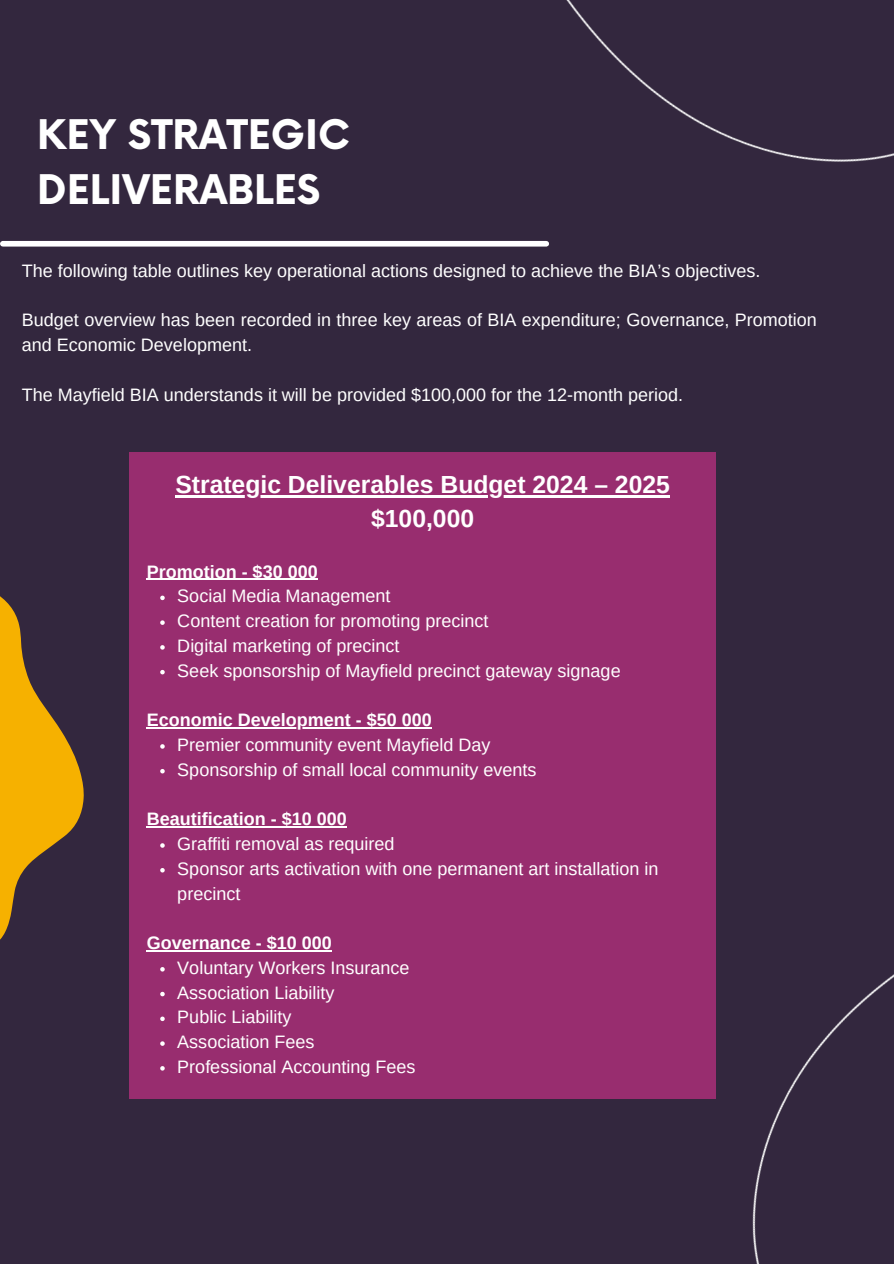
<style>
.page{position:relative;width:894px;height:1264px;background:#fff}
.page>*{position:absolute;margin:0;border:0;box-sizing:border-box;transform-origin:0 0}
.t1{font:700 39.75px/55.2px "Now";color:#fff}
.t2{font:700 24.75px/33.8px "Arimo";color:#fff;text-align:center}
.t3{font:18px/24.8px "Arimo";color:#fff}
.t4{font:700 18px "Arimo";color:#fff}
</style>
<div class="page">
<div style="left:0;top:0;width:893px;height:1263px;background:#33273e"></div>
<div style="left:3px;top:241px;width:543px;height:5px;background:#fff"></div>
<div style="left:129px;top:453px;width:586px;height:645px;background:#982d6f"></div>
<hr style="left:175px;top:495px;width:494px;height:2px;background:#fff">
<hr style="left:147px;top:578px;width:171px;height:2px;background:#fff">
<svg style="left:160px;top:595px;width:5px;height:5px"></svg>
<svg style="left:160px;top:620px;width:5px;height:5px"></svg>
<svg style="left:160px;top:645px;width:5px;height:4px"></svg>
<svg style="left:160px;top:670px;width:5px;height:4px"></svg>
<hr style="left:147px;top:727px;width:285px;height:1px;background:#fff">
<svg style="left:160px;top:744px;width:5px;height:4px"></svg>
<svg style="left:160px;top:769px;width:5px;height:4px"></svg>
<hr style="left:147px;top:826px;width:200px;height:1px;background:#fff">
<svg style="left:160px;top:843px;width:5px;height:4px"></svg>
<svg style="left:160px;top:868px;width:5px;height:4px"></svg>
<hr style="left:147px;top:950px;width:185px;height:1px;background:#fff">
<svg style="left:160px;top:967px;width:5px;height:4px"></svg>
<svg style="left:160px;top:991px;width:5px;height:5px"></svg>
<svg style="left:160px;top:1016px;width:5px;height:5px"></svg>
<svg style="left:160px;top:1041px;width:5px;height:4px"></svg>
<svg style="left:160px;top:1066px;width:5px;height:4px"></svg>
<img style="left:650px;top:639px;width:243px;height:624px">
<img style="left:566px;top:0;width:327px;height:162px">
<svg style="left:0;top:596px;width:84px;height:344px;fill:#f6b100"></svg>
<p class="t1" style="left:37px;top:109px;width:314px">KEY STRATEGIC<br>DELIVERABLES</p>
<p class="t3" style="left:22px;top:258px;width:739px">The following table outlines key operational actions designed to achieve the BIA’s objectives.</p>
<h1 class="t3" style="left:22px;top:307px;width:796px">Budget overview has been recorded in three key areas of BIA expenditure; Governance, Promotion and Economic Development.</h1>
<p class="t3" style="left:22px;top:382px;width:662px">The Mayfield BIA understands it will be provided $100,000 for the 12-month period.</p>
<p class="t2" style="left:175px;top:467px;width:496px">Strategic Deliverables Budget 2024 – 2025 $100,000</p>
<p class="t4" style="left:147px;top:561px;width:172px">Promotion - $30 000</p>
<p class="t3" style="left:177px;top:583px;width:215px">Social Media Management</p>
<h2 class="t3" style="left:177px;top:608px;width:312px">Content creation for promoting precinct</h2>
<h3 class="t3" style="left:177px;top:633px;width:223px">Digital marketing of precinct</h3>
<p class="t3" style="left:177px;top:658px;width:444px">Seek sponsorship of Mayfield precinct gateway signage</p>
<p class="t4" style="left:147px;top:710px;width:286px">Economic Development - $50 000</p>
<p class="t3" style="left:177px;top:732px;width:314px">Premier community event Mayfield Day</p>
<p class="t3" style="left:177px;top:757px;width:360px">Sponsorship of small local community events</p>
<h3 class="t4" style="left:147px;top:809px;width:201px">Beautification - $10 000</h3>
<p class="t3" style="left:177px;top:831px;width:218px">Graffiti removal as required</p>
<p class="t3" style="left:177px;top:856px;width:482px">Sponsor arts activation with one permanent art installation in precinct</p>
<h3 class="t4" style="left:147px;top:932px;width:186px">Governance - $10 000</h3>
<p class="t3" style="left:177px;top:955px;width:233px">Voluntary Workers Insurance</p>
<p class="t3" style="left:177px;top:979px;width:158px">Association Liability</p>
<h3 class="t3" style="left:177px;top:1004px;width:115px">Public Liability</h3>
<p class="t3" style="left:177px;top:1029px;width:138px">Association Fees</p>
<p class="t3" style="left:177px;top:1054px;width:239px">Professional Accounting Fees</p>
</div>
